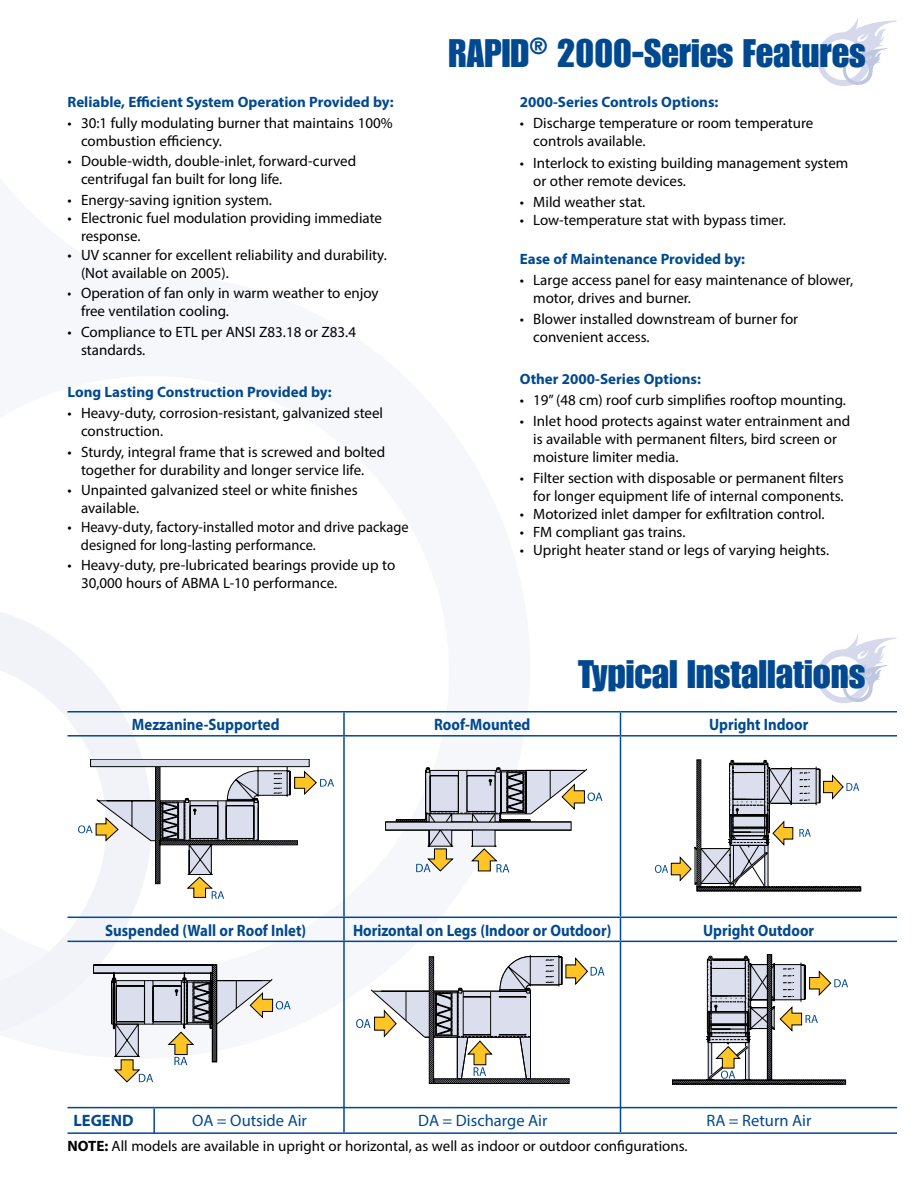
<style>
.page{position:relative;width:918px;height:1188px;background:#fff}
.page>*{position:absolute;margin:0;border:0;box-sizing:border-box;transform-origin:0 0}
.t1{font:39px "Impact LT Std";color:#004990}
.t2{font:700 16.5px "Myriad Pro";color:#004990;scale:.9 1}
.t3{font:16.5px "Myriad Pro";color:#004990}
.t4{font:700 16.5px "Myriad Pro";color:#004990}
.t5{font:15px/18px "Myriad Pro";color:#000}
.t6{font:700 15px "Myriad Pro";color:#004990}
.t7{font:15px/18px "Myriad Pro";color:#000;scale:.9 1}
.s1{font-weight:700}
</style>
<div class="page">
<svg style="left:0;top:612px;width:152px;height:420px"></svg>
<hr style="left:344px;top:735px;width:276px;height:2px;background:#004990">
<hr style="left:344px;top:917px;width:276px;height:1px;background:#004990">
<hr style="left:344px;top:941px;width:276px;height:1px;background:#004990">
<hr style="left:344px;top:1132px;width:276px;height:2px;background:#004990">
<svg style="left:620px;top:712px;width:1px;height:23px"></svg>
<hr style="left:621px;top:735px;width:276px;height:2px;background:#004990">
<hr style="left:620px;top:737px;width:1px;height:180px;background:#004990">
<hr style="left:621px;top:917px;width:276px;height:1px;background:#004990">
<svg style="left:620px;top:918px;width:1px;height:23px"></svg>
<hr style="left:621px;top:941px;width:276px;height:1px;background:#004990">
<hr style="left:620px;top:942px;width:1px;height:190px;background:#004990">
<hr style="left:621px;top:1132px;width:276px;height:2px;background:#004990">
<hr style="left:343px;top:712px;width:2px;height:23px;background:#004990">
<hr style="left:68px;top:735px;width:276px;height:2px;background:#004990">
<hr style="left:343px;top:737px;width:2px;height:180px;background:#004990">
<hr style="left:68px;top:917px;width:276px;height:1px;background:#004990">
<hr style="left:343px;top:918px;width:2px;height:23px;background:#004990">
<hr style="left:68px;top:941px;width:276px;height:1px;background:#004990">
<hr style="left:343px;top:942px;width:2px;height:190px;background:#004990">
<hr style="left:68px;top:1132px;width:276px;height:2px;background:#004990">
<hr style="left:68px;top:711px;width:276px;height:1px;background:#004990">
<hr style="left:344px;top:711px;width:276px;height:1px;background:#004990">
<hr style="left:621px;top:711px;width:276px;height:1px;background:#004990">
<svg style="left:817px;top:18px;width:80px;height:68px"></svg>
<hr style="left:153px;top:1108px;width:2px;height:25px;background:#004990">
<hr style="left:68px;top:1107px;width:86px;height:1px;background:#004990">
<hr style="left:154px;top:1107px;width:191px;height:1px;background:#004990">
<hr style="left:345px;top:1107px;width:276px;height:1px;background:#004990">
<hr style="left:621px;top:1107px;width:276px;height:1px;background:#004990">
<svg style="left:78px;top:766px;width:256px;height:133px"></svg>
<div style="left:91px;top:759px;width:218px;height:8px;background:#dbdeed"></div>
<div style="left:90px;top:759px;width:219px;height:8px;border:1px solid #000"></div>
<svg style="left:385px;top:768px;width:217px;height:104px"></svg>
<svg style="left:93px;top:965px;width:198px;height:117px"></svg>
<svg style="left:356px;top:955px;width:248px;height:129px"></svg>
<svg style="left:672px;top:954px;width:176px;height:130px"></svg>
<svg style="left:655px;top:760px;width:206px;height:131px"></svg>
<svg style="left:817px;top:635px;width:80px;height:68px"></svg>
<p class="t6" style="left:68px;top:92px;width:328px">Reliable, Efficient System Operation Provided by:</p>
<p class="t5" style="left:81px;top:114px;width:313px;text-indent:-14px">• 30:1 fully modulating burner that maintains 100% combustion efficiency.</p>
<p class="t5" style="left:81px;top:151px;width:277px;text-indent:-14px">• Double-width, double-inlet, forward-curved centrifugal fan built for long life.</p>
<p class="t5" style="left:68px;top:190px;width:206px">• Energy-saving ignition system.</p>
<p class="t5" style="left:81px;top:208px;width:303px;text-indent:-14px">• Electronic fuel modulation providing immediate response.</p>
<p class="t5" style="left:81px;top:246px;width:307px;text-indent:-14px">• -UV scanner for excellent reliability and durability. (Not available on 2005).</p>
<p class="t7" style="left:81px;top:283px;width:332px;text-indent:-14px">• Operation of fan only in warm weather to enjoy free ventilation cooling.</p>
<p class="t5" style="left:81px;top:323px;width:277px;text-indent:-14px">• Compliance to ETL per ANSI Z83.18 or Z83.4 standards.</p>
<p class="t6" style="left:68px;top:382px;width:266px">Long Lasting Construction Provided by:</p>
<p class="t5" style="left:81px;top:404px;width:304px;text-indent:-14px">• Heavy-duty, corrosion-resistant, galvanized steel construction.</p>
<p class="t5" style="left:68px;top:443px;width:319px;text-align:center">• Sturdy, integral frame that is screwed and bolted together for durability and longer service life.</p>
<p class="t5" style="left:81px;top:480px;width:278px;text-indent:-14px">• Unpainted galvanized steel or white finishes available.</p>
<p class="t5" style="left:81px;top:518px;width:329px;text-indent:-13px">• Heavy-duty, factory-installed motor and drive package designed for long-lasting performance.</p>
<p class="t5" style="left:81px;top:555px;width:316px;text-indent:-14px">• Heavy-duty, pre-lubricated bearings provide up to<br>30,000 hours of ABMA L-10 performance.</p>
<h1 class="t1" style="left:448px;top:30px;width:419px">RAPID<sup>®</sup> 2000-Series Features</h1>
<p class="t6" style="left:520px;top:92px;width:200px">2000-Series Controls Options:</p>
<p class="t5" style="left:533px;top:114px;width:282px;text-indent:-14px">• Discharge temperature or room temperature controls available.</p>
<p class="t5" style="left:533px;top:153px;width:317px;text-indent:-14px">• Interlock to existing building management system or other remote devices.</p>
<p class="t5" style="left:520px;top:193px;width:127px">• Mild weather stat.</p>
<p class="t5" style="left:520px;top:211px;width:268px">• Low-temperature stat with bypass timer.</p>
<p class="t6" style="left:520px;top:249px;width:227px">Ease of Maintenance Provided by:</p>
<p class="t5" style="left:533px;top:271px;width:321px;text-indent:-14px">• Large access panel for easy maintenance of blower, motor, drives and burner.</p>
<p class="t5" style="left:533px;top:310px;width:266px;text-indent:-14px">• Blower installed downstream of burner for convenient access.</p>
<p class="t6" style="left:520px;top:369px;width:183px">Other 2000-Series Options:</p>
<p class="t5" style="left:520px;top:391px;width:328px">• 19” (48 cm) roof curb simplifies rooftop mounting.</p>
<p class="t5" style="left:533px;top:412px;width:318px;text-indent:-14px">• Inlet hood protects against water entrainment and is available with permanent filters, bird screen or moisture limiter media.</p>
<p class="t5" style="left:520px;top:469px;width:325px;text-align:right">• Filter section with disposable or permanent filters for longer equipment life of internal components.</p>
<p class="t5" style="left:520px;top:505px;width:306px">• Motorized inlet damper for exfiltration control.</p>
<p class="t5" style="left:520px;top:523px;width:167px">• FM compliant gas trains.</p>
<p class="t5" style="left:520px;top:541px;width:311px">• Upright heater stand or legs of varying heights.</p>
<h1 class="t1" style="left:578px;top:651px;width:289px">Typical Installations</h1>
<p class="t2" style="left:132px;top:714px;width:166px">Mezzanine-Supported</p>
<p class="t2" style="left:434px;top:714px;width:108px">Roof-Mounted</p>
<p class="t2" style="left:709px;top:714px;width:112px">Upright Indoor</p>
<p class="t2" style="left:105px;top:919px;width:225px">Suspended (Wall or Roof Inlet)</p>
<p class="t2" style="left:353px;top:919px;width:289px">Horizontal on Legs (Indoor or Outdoor)</p>
<p class="t2" style="left:703px;top:919px;width:125px">Upright Outdoor</p>
<p class="t4" style="left:74px;top:1110px;width:62px">LEGEND</p>
<p class="t3" style="left:192px;top:1110px;width:116px">OA = Outside Air</p>
<p class="t3" style="left:418px;top:1110px;width:131px">DA = Discharge Air</p>
<p class="t3" style="left:706px;top:1110px;width:107px">RA = Return Air</p>
<p class="t5" style="left:68px;top:1137px;width:622px"><span class="s1">NOTE:</span> All models are available in upright or horizontal, as well as indoor or outdoor configurations.</p>
</div>
